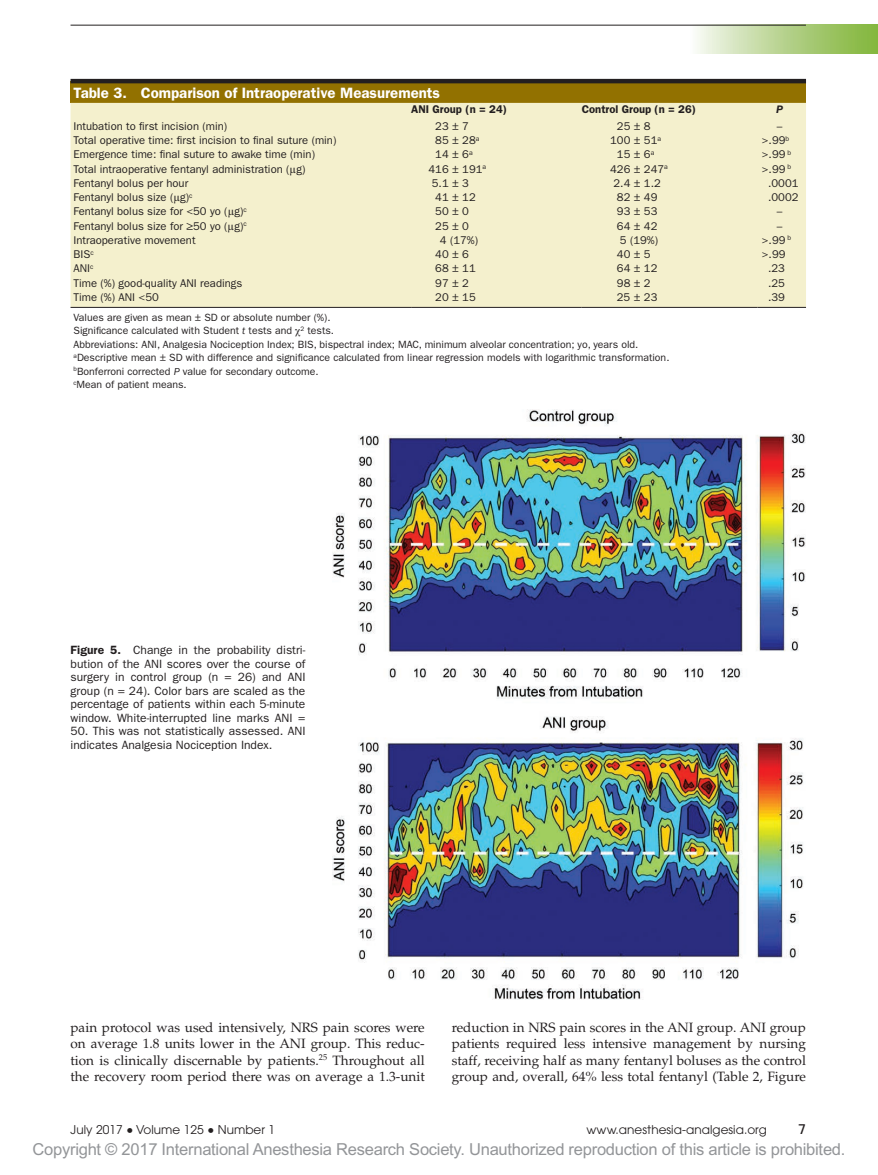
<style>
.page{position:relative;width:878px;height:1175px;background:#fff}
.page>*{position:absolute;margin:0;border:0;box-sizing:border-box;transform-origin:0 0}
.t1{font:16.5px "Arial MT Std";letter-spacing:-.015em;color:#939598}
.t2{font:600 15px "ITC Franklin Gothic Std";color:#fff}
.t3{font:13.5px/16.5px "Palatino LT Std";color:#231f20;text-align:justify}
.t4{font:500 condensed 13.5px "Avant Garde";color:#231f20}
.t5{font:12px/13.5px "ITC Franklin Gothic Std";color:#231f20;text-align:justify}
.t6{font:12px "Avant Garde";letter-spacing:.005em;color:#231f20}
.t7{font:11.25px "ITC Franklin Gothic Std";color:#231f20}
.t8{font:600 11.25px "ITC Franklin Gothic Std";color:#231f20}
.t9{font:italic 600 11.25px "ITC Franklin Gothic Std";color:#231f20}
.t10{font:10.5px/13.5px "ITC Franklin Gothic Std";color:#231f20}
.s1{font-family:"Gandhari Unicode"}
.s2{font-family:"Franklin Gothic";font-style:italic}
.s3{font-weight:600}
.s4{font-family:"Gandhari Unicode";font-size:18.75px}
</style>
<div class="page">
<div style="left:688px;top:25px;width:190px;height:28px;background:linear-gradient(to right,#f7f9f4,#7eb234)"></div>
<hr style="left:70px;top:25px;width:736px;height:1px;background:#231f20">
<div style="left:70px;top:81px;width:736px;height:22px;background:#927100"></div>
<div style="left:70px;top:103px;width:736px;height:204px;background:#f4f0cd"></div>
<hr style="left:70px;top:307px;width:341px;height:1px;background:#231f20">
<hr style="left:411px;top:307px;width:170px;height:1px;background:#231f20">
<hr style="left:581px;top:307px;width:176px;height:1px;background:#231f20">
<hr style="left:757px;top:307px;width:49px;height:1px;background:#231f20">
<hr style="left:70px;top:79px;width:736px;height:4px;background:#231f20">
<img style="left:332px;top:409px;width:474px;height:590px">
<h2 class="t2" style="left:74px;top:84px;width:368px">Table 3. Comparison of Intraoperative Measurements</h2>
<p class="t8" style="left:411px;top:103px;width:97px">ANI Group (n = 24)</p>
<p class="t8" style="left:581px;top:103px;width:116px">Control Group (n = 26)</p>
<p class="t9" style="left:776px;top:103px;width:8px">P</p>
<p class="t7" style="left:74px;top:120px;width:155px">Intubation to first incision (min)</p>
<p class="t7" style="left:435px;top:120px;width:35px">23 ± 7</p>
<p class="t7" style="left:617px;top:120px;width:35px">25 ± 8</p>
<p class="t7" style="left:776px;top:120px;width:7px">–</p>
<p class="t7" style="left:74px;top:134px;width:264px">Total operative time: first incision to final suture (min)</p>
<p class="t7" style="left:435px;top:134px;width:46px">85 ± 28<sup>a</sup></p>
<p class="t7" style="left:610px;top:134px;width:52px">100 ± 51<sup>a</sup></p>
<p class="t7" style="left:761px;top:134px;width:29px">&gt;.99<sup>b</sup></p>
<p class="t7" style="left:74px;top:148px;width:243px">Emergence time: final suture to awake time (min)</p>
<p class="t7" style="left:435px;top:148px;width:39px">14 ± 6<sup>a</sup></p>
<p class="t7" style="left:617px;top:148px;width:39px">15 ± 6<sup>a</sup></p>
<p class="t7" style="left:761px;top:148px;width:31px">&gt;.99 <sup>b</sup></p>
<p class="t7" style="left:73px;top:162px;width:233px">Total intraoperative fentanyl administration (<span class="s1">μ</span>g)</p>
<p class="t7" style="left:428px;top:162px;width:59px">416 ± 191<sup>a</sup></p>
<p class="t7" style="left:610px;top:162px;width:59px">426 ± 247<sup>a</sup></p>
<p class="t7" style="left:761px;top:162px;width:31px">&gt;.99 <sup>b</sup></p>
<p class="t7" style="left:74px;top:177px;width:116px">Fentanyl bolus per hour</p>
<p class="t7" style="left:432px;top:177px;width:39px">5.1 ± 3</p>
<p class="t7" style="left:613px;top:177px;width:49px">2.4 ± 1.2</p>
<p class="t7" style="left:768px;top:177px;width:32px">.0001</p>
<p class="t7" style="left:73px;top:191px;width:120px">Fentanyl bolus size (<span class="s1">μ</span>g)<sup>c</sup></p>
<p class="t7" style="left:435px;top:191px;width:42px">41 ± 12</p>
<p class="t7" style="left:617px;top:191px;width:42px">82 ± 49</p>
<p class="t7" style="left:768px;top:191px;width:32px">.0002</p>
<p class="t7" style="left:73px;top:205px;width:175px">Fentanyl bolus size for &lt;50 yo (<span class="s1">μ</span>g)<sup>c</sup></p>
<p class="t7" style="left:435px;top:205px;width:35px">50 ± 0</p>
<p class="t7" style="left:617px;top:205px;width:42px">93 ± 53</p>
<p class="t7" style="left:776px;top:205px;width:7px">–</p>
<p class="t7" style="left:73px;top:219px;width:175px">Fentanyl bolus size for <span class="s1">≥</span>50 yo (<span class="s1">μ</span>g)<sup>c</sup></p>
<p class="t7" style="left:435px;top:219px;width:35px">25 ± 0</p>
<p class="t7" style="left:617px;top:219px;width:42px">64 ± 42</p>
<p class="t7" style="left:776px;top:219px;width:7px">–</p>
<p class="t7" style="left:73px;top:234px;width:124px">Intraoperative movement</p>
<p class="t7" style="left:440px;top:234px;width:40px">4 (17%)</p>
<p class="t7" style="left:620px;top:234px;width:40px">5 (19%)</p>
<p class="t7" style="left:761px;top:234px;width:31px">&gt;.99 <sup>b</sup></p>
<p class="t7" style="left:73px;top:248px;width:22px">BIS<sup>c</sup></p>
<p class="t7" style="left:435px;top:248px;width:35px">40 ± 6</p>
<p class="t7" style="left:617px;top:248px;width:35px">40 ± 5</p>
<p class="t7" style="left:761px;top:248px;width:25px">&gt;.99</p>
<p class="t7" style="left:73px;top:262px;width:21px">ANI<sup>c</sup></p>
<p class="t7" style="left:435px;top:262px;width:42px">68 ± 11</p>
<p class="t7" style="left:617px;top:262px;width:42px">64 ± 12</p>
<p class="t7" style="left:768px;top:262px;width:18px">.23</p>
<p class="t7" style="left:73px;top:276px;width:170px">Time (%) good-quality ANI readings</p>
<p class="t7" style="left:435px;top:276px;width:35px">97 ± 2</p>
<p class="t7" style="left:617px;top:276px;width:35px">98 ± 2</p>
<p class="t7" style="left:768px;top:276px;width:18px">.25</p>
<p class="t7" style="left:73px;top:291px;width:87px">Time (%) ANI &lt;50</p>
<p class="t7" style="left:435px;top:291px;width:42px">20 ± 15</p>
<p class="t7" style="left:617px;top:291px;width:42px">25 ± 23</p>
<p class="t7" style="left:768px;top:291px;width:18px">.39</p>
<p class="t10" style="left:73px;top:310px;width:597px">Values are given as mean ± SD or absolute number (%).<br>Significance calculated with Student <span class="s2">t</span> tests and <span class="s1">χ</span><sup>2</sup> tests.<br>Abbreviations: ANI, Analgesia Nociception Index; BIS, bispectral index; MAC, minimum alveolar concentration; yo, years old. <sup>a</sup>Descriptive mean ± SD with difference and significance calculated from linear regression models with logarithmic transformation. <sup>b</sup>Bonferroni corrected <span class="s2">P</span> value for secondary outcome.<br><sup>c</sup>Mean of patient means.</p>
<p class="t5" style="left:71px;top:643px;width:236px"><span class="s3">Figure 5.</span> Change in the probability distri&shy;bution of the ANI scores over the course of surgery in control group (n = 26) and ANI group (n = 24). Color bars are scaled as the percentage of patients within each 5-minute window. White-interrupted line marks ANI =</p>
<p class="t5" style="left:71px;top:724px;width:236px">50. This was not statistically assessed. ANI indicates Analgesia Nociception Index.</p>
<p class="t3" style="left:71px;top:1019px;width:356px">pain protocol was used intensively, NRS pain scores were on average 1.8 units lower in the ANI group. This reduc&shy;tion is clinically discernable by patients.<sup>25</sup> Throughout all the recovery room period there was on average a 1.3-unit</p>
<p class="t3" style="left:452px;top:1019px;width:356px">reduction in NRS pain scores in the ANI group. ANI group patients required less intensive management by nursing staff, receiving half as many fentanyl boluses as the control group and, overall, 64% less total fentanyl (Table 2, Figure</p>
<p class="t6" style="left:70px;top:1123px;width:206px">July 2017 <span class="s4">•</span> Volume 125 <span class="s4">•</span> Number 1</p>
<p class="t6" style="left:586px;top:1123px;width:182px">www.anesthesia-analgesia.org</p>
<p class="t4" style="left:798px;top:1121px;width:9px">7</p>
<h1 class="t1" style="left:33px;top:1140px;width:814px">Copyright © 2017 International Anesthesia Research Society. Unauthorized reproduction of this article is prohibited.</h1>
</div>
